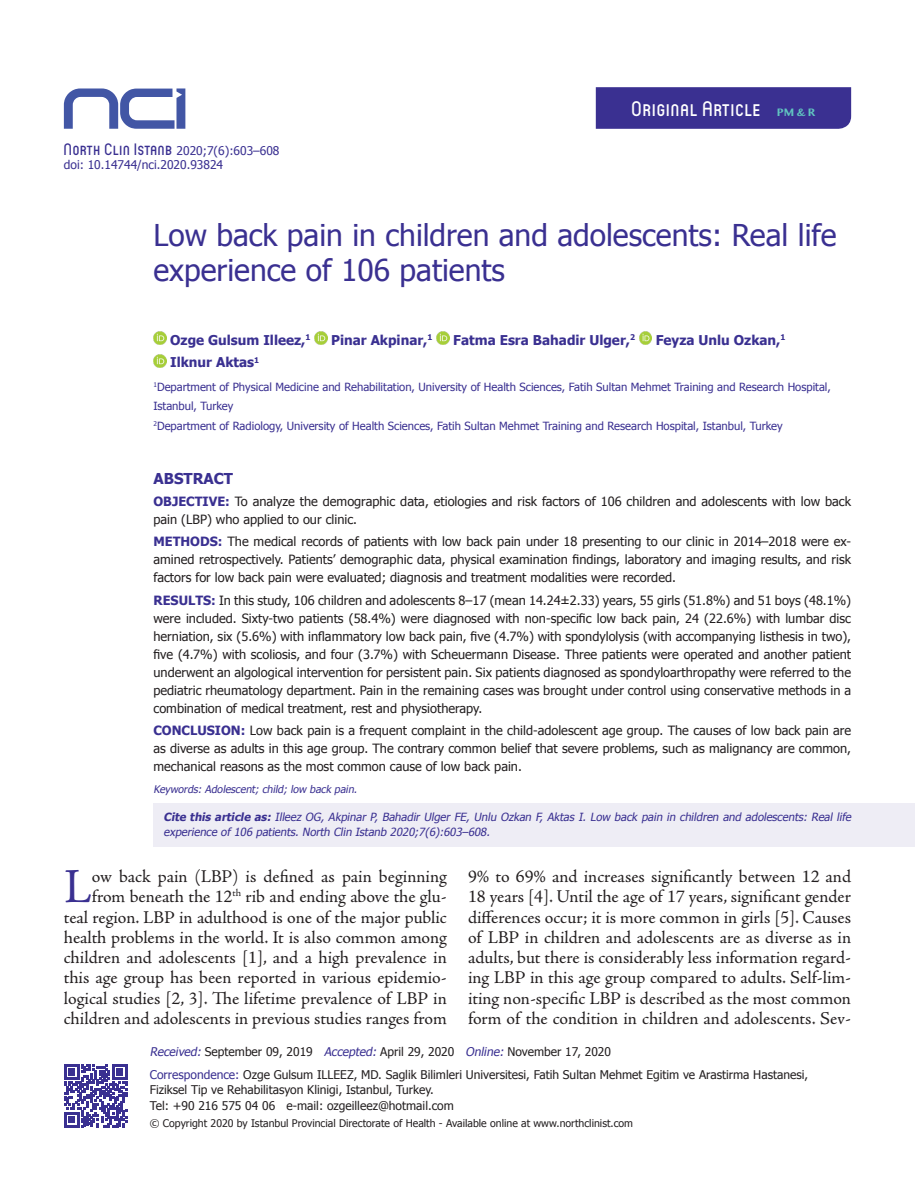
<style>
.page{position:relative;width:915px;height:1191px;background:#fff}
.page>*{position:absolute;margin:0;border:0;box-sizing:border-box;transform-origin:0 0}
._01__Yazı_Metni_NCI{font:48.9px "Adobe Jenson Pro";color:#3a3091}
._01__Yazi_Ana_Baslik{font:30px/34.5px "Tahoma";color:#3a3091}
.t1{font:500 21px "Circula";letter-spacing:.055em;color:#fff}
._01__Yazı_Metni_NCI-2{font:18px/20.2px "Adobe Jenson Pro";letter-spacing:-.005em;color:#231f20;text-align:right}
._05__Özet_Yazısı_NCI{font:700 15px "Tahoma";color:#3a3091}
._03__Yazar_İsimleri{font:700 13.5px "Tahoma";color:#3a3091}
._05__Özet_Yazısı_NCI-2{font:12.75px/18px "Tahoma";color:#231f20;text-align:justify}
.t2{font:12px/14.4px "Tahoma";color:#231f20}
.t3{font:12px "Tahoma";color:#3a3091}
._03__Yazar_İsimleri-2{font:11.25px/19.5px "Tahoma";color:#3a3091}
._05__Özet_Yazısı_NCI-3{font:italic 11.25px/15px "Tahoma";color:#3a3091}
.t4{font:10.5px "Tahoma";color:#231f20}
._05__Özet_Yazısı_NCI-4{font:italic 10.5px "Tahoma";color:#3a3091}
.s1{font-family:"Circula";font-weight:500;font-size:16.5px}
.s2{font-family:"Tamil MN";font-weight:700;font-size:11.25px;color:#61c5c0}
.s3{font-weight:700;color:#3a3091}
.s4{font-weight:700}
.s5{font-style:italic;color:#3a3091}
.s6{color:#3a3091}
</style>
<div class="page">
<svg style="left:153px;top:332px;width:13px;height:12px"></svg>
<svg style="left:314px;top:332px;width:13px;height:12px"></svg>
<svg style="left:436px;top:332px;width:13px;height:12px"></svg>
<svg style="left:639px;top:332px;width:12px;height:12px"></svg>
<svg style="left:153px;top:354px;width:13px;height:13px"></svg>
<svg style="left:64px;top:88px;width:121px;height:41px"></svg>
<div style="left:595px;top:87px;width:255px;height:42px;background:#3a3091"></div>
<svg style="left:64px;top:1064px;width:63px;height:63px"></svg>
<div style="left:153px;top:803px;width:761px;height:43px;background:#eeedf5"></div>
<p class="t3" style="left:64px;top:143px;width:217px"><span class="s1">North Clin Istanb</span> 2020;7(6):603–608</p>
<p class="t3" style="left:64px;top:157px;width:161px">doi: 10.14744/nci.2020.93824</p>
<p class="t1" style="left:631px;top:96px;width:185px">Orıgınal Article <span class="s2">PM &amp; R</span></p>
<p class="_01__Yazi_Ana_Baslik" style="left:153px;top:217px;width:684px">Low back pain in children and adolescents: Real life experience of 106 patients</p>
<p class="_03__Yazar_İsimleri" style="left:170px;top:330px;width:142px">Ozge Gulsum Illeez,<sup>1</sup></p>
<p class="_03__Yazar_İsimleri" style="left:331px;top:330px;width:103px">Pinar Akpinar,<sup>1</sup></p>
<p class="_03__Yazar_İsimleri" style="left:453px;top:330px;width:183px">Fatma Esra Bahadir Ulger,<sup>2</sup></p>
<p class="_03__Yazar_İsimleri" style="left:655px;top:330px;width:131px">Feyza Unlu Ozkan,<sup>1</sup></p>
<p class="_03__Yazar_İsimleri" style="left:170px;top:353px;width:90px">Ilknur Aktas<sup>1</sup></p>
<p class="_03__Yazar_İsimleri-2" style="left:153px;top:377px;width:678px"><sup>1</sup>Department of Physical Medicine and Rehabilitation, University of Health Sciences, Fatih Sultan Mehmet Training and Research Hospital,<br>Istanbul, Turkey</p>
<p class="_03__Yazar_İsimleri-2" style="left:153px;top:416px;width:630px"><sup>2</sup>Department of Radiology, University of Health Sciences, Fatih Sultan Mehmet Training and Research Hospital, Istanbul, Turkey</p>
<p class="_05__Özet_Yazısı_NCI" style="left:153px;top:468px;width:81px">ABSTRACT</p>
<p class="_05__Özet_Yazısı_NCI-2" style="left:153px;top:492px;width:699px"><span class="s3">OBJECTIVE:</span> To analyze the demographic data, etiologies and risk factors of 106 children and adolescents with low back pain (LBP) who applied to our clinic.</p>
<p class="_05__Özet_Yazısı_NCI-2" style="left:153px;top:532px;width:699px"><span class="s3">METHODS:</span> The medical records of patients with low back pain under 18 presenting to our clinic in 2014–2018 were ex&shy;amined retrospectively. Patients’ demographic data, physical examination findings, laboratory and imaging results, and risk factors for low back pain were evaluated; diagnosis and treatment modalities were recorded.</p>
<p class="_05__Özet_Yazısı_NCI-2" style="left:153px;top:590px;width:699px"><span class="s3">RESULTS:</span> In this study, 106 children and adolescents 8–17 (mean 14.24±2.33) years, 55 girls (51.8%) and 51 boys (48.1%) were included. Sixty-two patients (58.4%) were diagnosed with non-specific low back pain, 24 (22.6%) with lumbar disc herniation, six (5.6%) with inflammatory low back pain, five (4.7%) with spondylolysis (with accompanying listhesis in two), five (4.7%) with scoliosis, and four (3.7%) with Scheuermann Disease. Three patients were operated and another patient underwent an algological intervention for persistent pain. Six patients diagnosed as spondyloarthropathy were referred to the pediatric rheumatology department. Pain in the remaining cases was brought under control using conservative methods in a combination of medical treatment, rest and physiotherapy.</p>
<p class="_05__Özet_Yazısı_NCI-2" style="left:153px;top:721px;width:699px"><span class="s3">CONCLUSION:</span> Low back pain is a frequent complaint in the child-adolescent age group. The causes of low back pain are as diverse as adults in this age group. The contrary common belief that severe problems, such as malignancy are common, mechanical reasons as the most common cause of low back pain.</p>
<p class="_05__Özet_Yazısı_NCI-4" style="left:153px;top:782px;width:207px">Keywords: Adolescent; child; low back pain.</p>
<p class="_05__Özet_Yazısı_NCI-3" style="left:163px;top:809px;width:691px"><span class="s4">Cite this article as:</span> Illeez OG, Akpinar P, Bahadir Ulger FE, Unlu Ozkan F, Aktas I. Low back pain in children and adolescents: Real life experience of 106 patients. North Clin Istanb 2020;7(6):603–608.</p>
<p class="_01__Yazı_Metni_NCI-2" style="left:64px;top:866px;width:384px">ow back pain (LBP) is defined as pain beginning from beneath the 12<sup>th</sup> rib and ending above the glu&shy;teal region. LBP in adulthood is one of the major public health problems in the world. It is also common among children and adolescents [1], and a high prevalence in this age group has been reported in various epidemio&shy;logical studies [2, 3]. The lifetime prevalence of LBP in children and adolescents in previous studies ranges from</p>
<p class="_01__Yazı_Metni_NCI-2" style="left:468px;top:866px;width:384px;text-align:justify">9% to 69% and increases significantly between 12 and 18 years [4]. Until the age of 17 years, significant gender differences occur; it is more common in girls [5]. Causes of LBP in children and adolescents are as diverse as in adults, but there is considerably less information regard&shy;ing LBP in this age group compared to adults. Self-lim&shy;iting non-specific LBP is described as the most common form of the condition in children and adolescents. Sev-</p>
<p class="_01__Yazı_Metni_NCI" style="left:64px;top:859px;width:30px">L</p>
<p class="t2" style="left:150px;top:1044px;width:462px"><span class="s5">Received:</span> September 09, 2019 <span class="s5">Accepted:</span> April 29, 2020 <span class="s5">Online:</span> November 17, 2020</p>
<p class="t2" style="left:150px;top:1067px;width:659px"><span class="s6">Correspondence:</span> Ozge Gulsum ILLEEZ, MD. Saglik Bilimleri Universitesi, Fatih Sultan Mehmet Egitim ve Arastirma Hastanesi,<br>Fiziksel Tip ve Rehabilitasyon Klinigi, Istanbul, Turkey.</p>
<p class="t2" style="left:150px;top:1098px;width:305px">Tel: +90 216 575 04 06 e-mail: ozgeilleez@hotmail.com</p>
<p class="t4" style="left:150px;top:1116px;width:484px">© Copyright 2020 by Istanbul Provincial Directorate of Health - Available online at www.northclinist.com</p>
</div>
